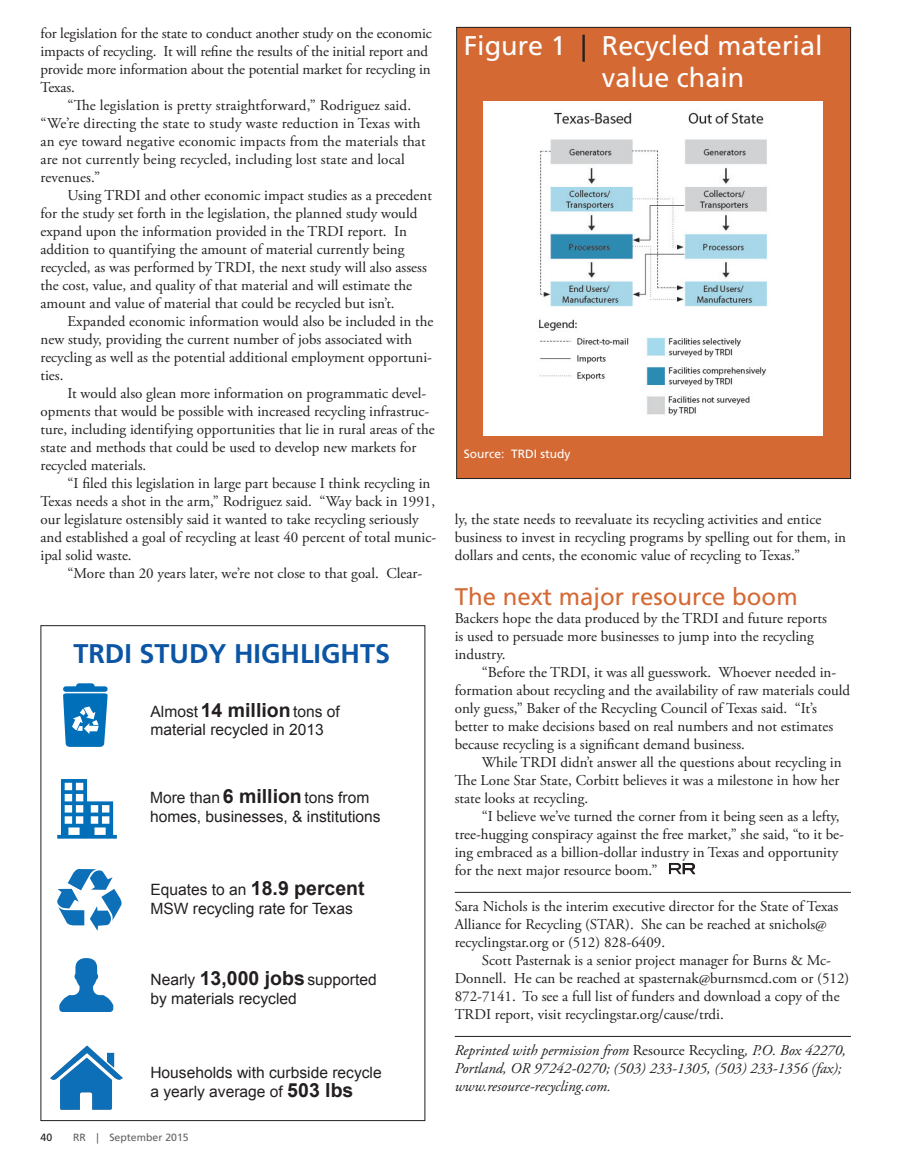
<style>
.page{position:relative;width:905px;height:1175px;background:#fff}
.page>*{position:absolute;margin:0;border:0;box-sizing:border-box;transform-origin:0 0}
.t1{font:27px/32.4px "Frutiger LT Std";color:#fff}
.Sidebar_black{font:700 27px "Frutiger LT Std";color:#0c55a4}
.subhead_table_title{font:24px "Frutiger LT Std";color:#d46934}
.t2{font:700 23.4px "Arial";color:#0c6fb8}
.t3{font:15.6px/18.8px "Arial";color:#231f20}
.indented_para{font:15px/18px "Adobe Garamond Pro";color:#231f20}
.bio_w_rule{font:15px/18px "Adobe Garamond Pro";color:#231f20}
.bio_w_rule-2{font:italic 15px/18px "Adobe Garamond Pro";color:#231f20}
.no_indent_para{font:15px/18px "Adobe Garamond Pro";color:#231f20}
.t4{font:12px "Frutiger LT Std";color:#fff}
.t5{font:10.5px "Frutiger LT Std";color:#636366}
.t6{font:10.5px "Frutiger LT Std";color:#231f20}
.s1{font-weight:700;font-size:19.5px}
.s2{color:#231f20}
.s3{font-style:normal}
</style>
<div class="page">
<div style="left:456px;top:27px;width:394px;height:451px;background:#d46934"></div>
<div style="left:483px;top:102px;width:339px;height:334px;background:#fff"></div>
<img style="left:539px;top:112px;width:228px;height:303px">
<hr style="left:454px;top:892px;width:396px;height:1px;background:#231f20">
<hr style="left:454px;top:1036px;width:396px;height:1px;background:#231f20">
<svg style="left:669px;top:863px;width:26px;height:11px"></svg>
<svg style="left:63px;top:683px;width:45px;height:64px"></svg>
<svg style="left:50px;top:1045px;width:73px;height:64px"></svg>
<svg style="left:59px;top:958px;width:54px;height:54px"></svg>
<svg style="left:57px;top:869px;width:65px;height:61px"></svg>
<svg style="left:57px;top:779px;width:60px;height:59px"></svg>
<p class="indented_para" style="left:40px;top:25px;width:393px">for legislation for the state to conduct another study on the economic impacts of recycling. It will refine the results of the initial report and provide more information about the potential market for recycling in Texas.</p>
<p class="indented_para" style="left:40px;top:97px;width:387px;text-indent:27px">“The legislation is pretty straightforward,” Rodriguez said. “We’re directing the state to study waste reduction in Texas with an eye toward negative economic impacts from the materials that are not currently being recycled, including lost state and local revenues.”</p>
<p class="indented_para" style="left:40px;top:187px;width:393px;text-indent:27px">Using TRDI and other economic impact studies as a precedent for the study set forth in the legislation, the planned study would expand upon the information provided in the TRDI report. In addition to quantifying the amount of material currently being recycled, as was performed by TRDI, the next study will also assess the cost, value, and quality of that material and will estimate the amount and value of material that could be recycled but isn’t.</p>
<p class="indented_para" style="left:40px;top:313px;width:394px;text-indent:27px">Expanded economic information would also be included in the new study, providing the current number of jobs associated with recycling as well as the potential additional employment opportuni&shy;ties.</p>
<p class="indented_para" style="left:40px;top:385px;width:396px;text-indent:27px">It would also glean more information on programmatic devel&shy;opments that would be possible with increased recycling infrastruc&shy;ture, including identifying opportunities that lie in rural areas of the state and methods that could be used to develop new markets for recycled materials.</p>
<p class="indented_para" style="left:40px;top:475px;width:397px;text-indent:27px">“I filed this legislation in large part because I think recycling in Texas needs a shot in the arm,” Rodriguez said. “Way back in 1991, our legislature ostensibly said it wanted to take recycling seriously and established a goal of recycling at least 40 percent of total munic&shy;ipal solid waste.</p>
<p class="indented_para" style="left:68px;top:565px;width:356px">“More than 20 years later, we’re not close to that goal. Clear-</p>
<p class="t2" style="left:65px;top:630px;width:308px">TRDI SURVEY HIGHLIGHTS</p>
<p class="Sidebar_black" style="left:73px;top:638px;width:318px">TRDI STUDY HIGHLIGHTS</p>
<p class="t3" style="left:151px;top:702px;width:191px">Almost <span class="s1">14 million</span> tons of material recycled in 2013</p>
<p class="t3" style="left:150px;top:788px;width:232px">More than <span class="s1">6 million</span> tons from homes, businesses, &amp; institutions</p>
<p class="t3" style="left:150px;top:880px;width:216px">Equates to an <span class="s1">18.9 percent<br></span>MSW recycling rate for Texas</p>
<p class="t3" style="left:150px;top:970px;width:228px">Nearly <span class="s1">13,000 jobs</span> supported by materials recycled</p>
<p class="t3" style="left:150px;top:1063px;width:233px">Households with curbside recycle a yearly average of <span class="s1">503 lbs</span></p>
<p class="t6" style="left:40px;top:1130px;width:13px">40</p>
<p class="t5" style="left:73px;top:1130px;width:117px">RR | September 2015</p>
<p class="t1" style="left:602px;top:29px;width:222px;text-indent:-138px">Figure 1 <span class="s2">|</span> Recycled material value chain</p>
<p class="t4" style="left:464px;top:446px;width:108px">Source: TRDI study</p>
<p class="indented_para" style="left:454px;top:510px;width:393px">ly, the state needs to reevaluate its recycling activities and entice business to invest in recycling programs by spelling out for them, in dollars and cents, the economic value of recycling to Texas.”</p>
<p class="subhead_table_title" style="left:454px;top:582px;width:344px">The next major resource boom</p>
<p class="no_indent_para" style="left:454px;top:609px;width:374px">Backers hope the data produced by the TRDI and future reports is used to persuade more businesses to jump into the recycling industry.</p>
<p class="indented_para" style="left:454px;top:663px;width:397px;text-indent:27px">“Before the TRDI, it was all guesswork. Whoever needed in&shy;formation about recycling and the availability of raw materials could only guess,” Baker of the Recycling Council of Texas said. “It’s better to make decisions based on real numbers and not estimates because recycling is a significant demand business.</p>
<p class="indented_para" style="left:454px;top:753px;width:388px;text-indent:27px">While TRDI didn’t answer all the questions about recycling in<br>The Lone Star State, Corbitt believes it was a milestone in how her state looks at recycling.</p>
<p class="indented_para" style="left:454px;top:807px;width:391px;text-indent:27px">“I believe we’ve turned the corner from it being seen as a lefty, tree-hugging conspiracy against the free market,” she said, “to it be&shy;ing embraced as a billion-dollar industry in Texas and opportunity for the next major resource boom.”</p>
<p class="bio_w_rule" style="left:454px;top:897px;width:385px">Sara Nichols is the interim executive director for the State of Texas<br>Alliance for Recycling (STAR). She can be reached at snichols@ recyclingstar.org or (512) 828-6409.</p>
<p class="indented_para" style="left:454px;top:951px;width:396px;text-indent:27px">Scott Pasternak is a senior project manager for Burns &amp; Mc-Donnell. He can be reached at spasternak@burnsmcd.com or (512)<br>872-7141. To see a full list of funders and download a copy of the TRDI report, visit recyclingstar.org/cause/trdi.</p>
<p class="bio_w_rule-2" style="left:454px;top:1041px;width:393px">Reprinted with permission from <span class="s3">Resource Recycling</span>, P.O. Box 42270,<br>Portland, OR 97242-0270; (503) 233-1305, (503) 233-1356 (fax); www.resource-recycling.com.</p>
</div>
